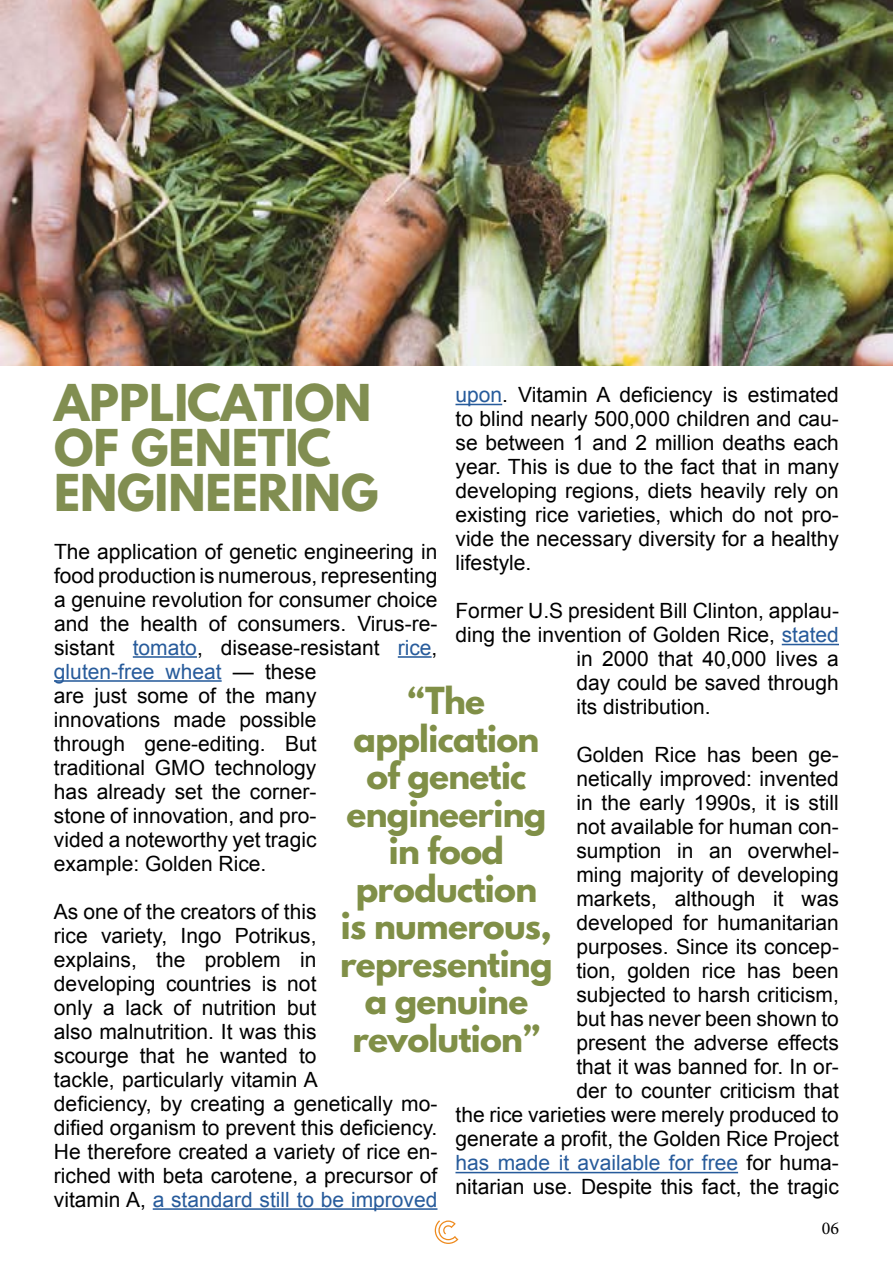
<style>
.page{position:relative;width:893px;height:1263px;background:#fff}
.page>*{position:absolute;margin:0;border:0;box-sizing:border-box;transform-origin:0 0}
.t1{font:700 45px/45px "League Spartan";color:#818e51}
.t2{font:700 33px/37.5px "League Spartan";letter-spacing:-.02em;color:#808f47;text-align:center}
.t3{font:21px/24px "Arial";color:#000}
.t4{font:18px "Minion Pro";color:#000}
.s1{color:#275b9b}
</style>
<div class="page">
<img style="left:0;top:0;width:893px;height:366px">
<svg style="left:435px;top:1220px;width:23px;height:24px"></svg>
<hr style="left:133px;top:656px;width:64px;height:2px;background:#275b9b">
<hr style="left:398px;top:656px;width:34px;height:2px;background:#275b9b">
<hr style="left:54px;top:680px;width:168px;height:2px;background:#275b9b">
<hr style="left:153px;top:1208px;width:284px;height:2px;background:#275b9b">
<hr style="left:455px;top:404px;width:47px;height:1px;background:#275b9b">
<hr style="left:782px;top:644px;width:57px;height:1px;background:#275b9b">
<hr style="left:455px;top:1172px;width:283px;height:1px;background:#275b9b">
<h1 class="t1" style="left:54px;top:379px;width:326px">APPLICATION<br>OF GENETIC<br>ENGINEERING</h1>
<p class="t3" style="left:54px;top:540px;width:385px">The application of genetic engineering in food production is numerous, representing a genuine revolution for consumer choice and the health of consumers. Virus-re&shy;sistant <span class="s1">tomato</span>, disease-resistant <span class="s1">rice</span>, <span class="s1">gluten-free wheat</span> — these<br>are just some of the many<br>innovations made possible<br>through gene-editing. But<br>traditional GMO technology<br>has already set the corner-<br>stone of innovation, and pro-<br>vided a noteworthy yet tragic<br>example: Golden Rice.</p>
<p class="t3" style="left:54px;top:900px;width:385px">As one of the creators of this<br>rice variety, Ingo Potrikus,<br>explains, the problem in<br>developing countries is not<br>only a lack of nutrition but<br>also malnutrition. It was this<br>scourge that he wanted to<br>tackle, particularly vitamin A<br>deficiency, by creating a genetically mo&shy;dified organism to prevent this deficiency.<br>He therefore created a variety of rice en&shy;riched with beta carotene, a precursor of vitamin A, <span class="s1">a standard still to be improved</span></p>
<p class="t3" style="left:455px;top:383px;width:385px;text-align:justify"><span class="s1">upon</span>. Vitamin A deficiency is estimated to blind nearly 500,000 children and cau&shy;se between 1 and 2 million deaths each year. This is due to the fact that in many developing regions, diets heavily rely on existing rice varieties, which do not pro&shy;vide the necessary diversity for a healthy lifestyle.</p>
<p class="t3" style="left:455px;top:599px;width:385px">Former U.S president Bill Clinton, applau-</p>
<p class="t3" style="left:455px;top:623px;width:385px">ding the invention of Golden Rice, <span class="s1">stated</span></p>
<p class="t3" style="left:576px;top:647px;width:264px">in 2000 that 40,000 lives a</p>
<p class="t3" style="left:576px;top:671px;width:264px">day could be saved through</p>
<p class="t3" style="left:576px;top:695px;width:136px">its distribution.</p>
<p class="t3" style="left:455px;top:743px;width:385px;text-align:right">Golden Rice has been ge-<br>netically improved: invented<br>in the early 1990s, it is still<br>not available for human con-<br>sumption in an overwhel-<br>ming majority of developing<br>markets, although it was<br>developed for humanitarian<br>purposes. Since its concep-<br>tion, golden rice has been<br>subjected to harsh criticism,<br>but has never been shown to<br>present the adverse effects<br>that it was banned for. In or-<br>der to counter criticism that<br>the rice varieties were merely produced to generate a profit, the Golden Rice Project <span class="s1">has made it available for free</span> for huma&shy;nitarian use. Despite this fact, the tragic</p>
<h2 class="t2" style="left:340px;top:682px;width:214px">“The application of genetic engineering in food production is numerous, representing a genuine revolution”</h2>
<p class="t4" style="left:822px;top:1216px;width:19px">06</p>
</div>
